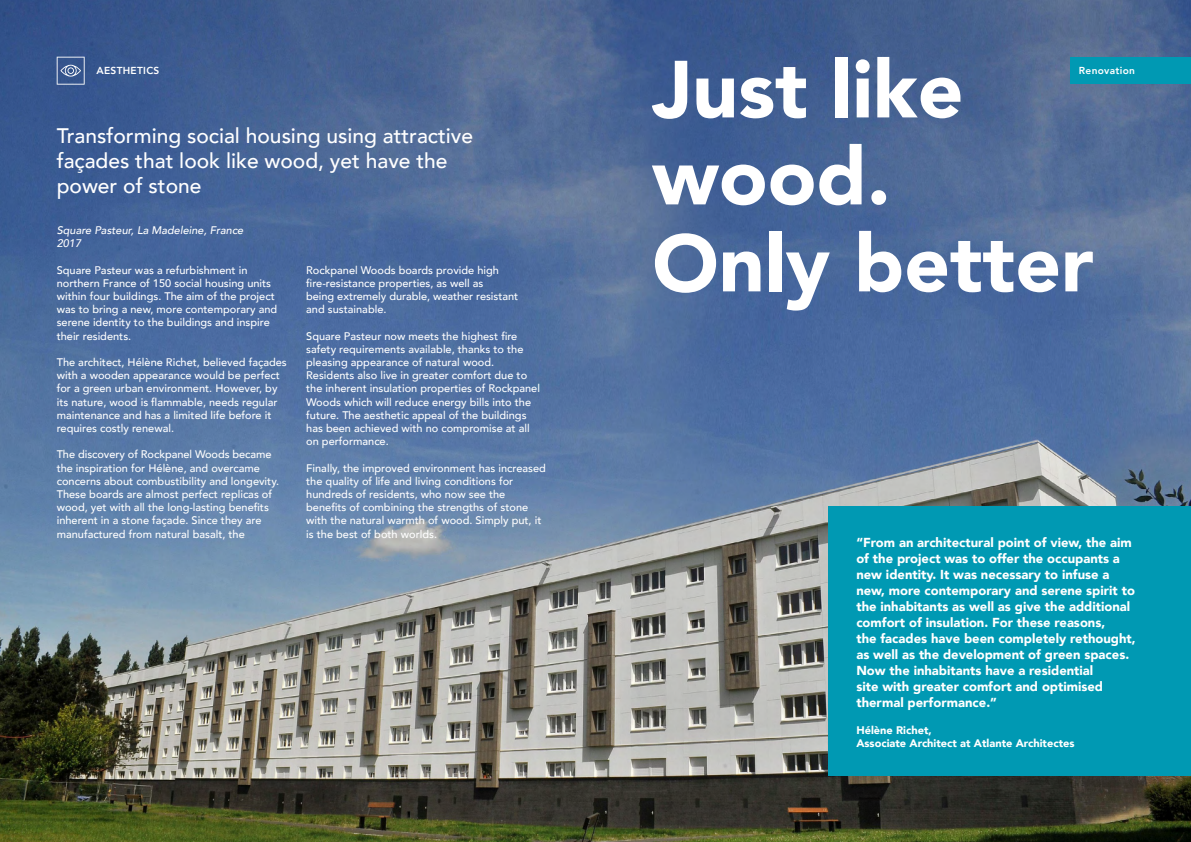
<style>
.page{position:relative;width:1191px;height:842px;background:#fff}
.page>*{position:absolute;margin:0;border:0;box-sizing:border-box;transform-origin:0 0}
.t1{font:900 80px/87px "Avenir";color:#fff}
.t2{font:500 21px/25.2px "Avenir";color:#fff}
.t3{font:900 13px/16px "Avenir";color:#fff}
.t4{font:500 11px/13.2px "Avenir";color:#fff}
.t5{font:900 11px/13.2px "Avenir";color:#fff}
.t6{font:italic 500 11px/13.2px "Avenir";color:#fff}
.t7{font:800 10.1px "Avenir";letter-spacing:.03em;color:#fff}
</style>
<div class="page">
<img style="left:0;top:0;width:1191px;height:842px">
<div style="left:828px;top:506px;width:363px;height:269px;background:#0099b3"></div>
<div style="left:1070px;top:57px;width:121px;height:26px;background:#0099b3"></div>
<svg style="left:57px;top:57px;width:28px;height:28px"></svg>
<h1 class="t1" style="left:652px;top:44px;width:443px">Just like wood.<br>Only better</h1>
<p class="t7" style="left:96px;top:63px;width:65px">AESTHETICS</p>
<p class="t7" style="left:1078px;top:63px;width:58px">Renovation</p>
<h2 class="t2" style="left:57px;top:122px;width:418px">Transforming social housing using attractive façades that look like wood, yet have the power of stone</h2>
<p class="t6" style="left:57px;top:224px;width:188px">Square Pasteur, La Madeleine, France<br>2017</p>
<p class="t4" style="left:57px;top:263px;width:222px">Square Pasteur was a refurbishment in northern France of 150 social housing units within four buildings. The aim of the project was to bring a new, more contemporary and serene identity to the buildings and inspire their residents.</p>
<p class="t4" style="left:57px;top:355px;width:232px">The architect, Hélène Richet, believed façades with a wooden appearance would be perfect for a green urban environment. However, by its nature, wood is flammable, needs regular maintenance and has a limited life before it requires costly renewal.</p>
<p class="t4" style="left:57px;top:447px;width:224px">The discovery of Rockpanel Woods became the inspiration for Hélène, and overcame concerns about combustibility and longevity.<br>These boards are almost perfect replicas of wood, yet with all the long-lasting benefits inherent in a stone façade. Since they are manufactured from natural basalt, the</p>
<p class="t4" style="left:306px;top:263px;width:213px">Rockpanel Woods boards provide high fire-resistance properties, as well as<br>being extremely durable, weather resistant and sustainable.</p>
<p class="t4" style="left:306px;top:329px;width:235px">Square Pasteur now meets the highest fire safety requirements available, thanks to the pleasing appearance of natural wood.<br>Residents also live in greater comfort due to the inherent insulation properties of Rockpanel Woods which will reduce energy bills into the future. The aesthetic appeal of the buildings has been achieved with no compromise at all on performance.</p>
<p class="t4" style="left:306px;top:461px;width:241px">Finally, the improved environment has increased the quality of life and living conditions for hundreds of residents, who now see the benefits of combining the strengths of stone with the natural warmth of wood. Simply put, it is the best of both worlds.</p>
<p class="t3" style="left:856px;top:534px;width:281px">“From an architectural point of view, the aim of the project was to offer the occupants a new identity. It was necessary to infuse a new, more contemporary and serene spirit to the inhabitants as well as give the additional comfort of insulation. For these reasons,<br>the facades have been completely rethought, as well as the development of green spaces.<br>Now the inhabitants have a residential<br>site with greater comfort and optimised thermal performance.”</p>
<p class="t5" style="left:856px;top:723px;width:220px">Hélène Richet,<br>Associate Architect at Atlante Architectes</p>
</div>
